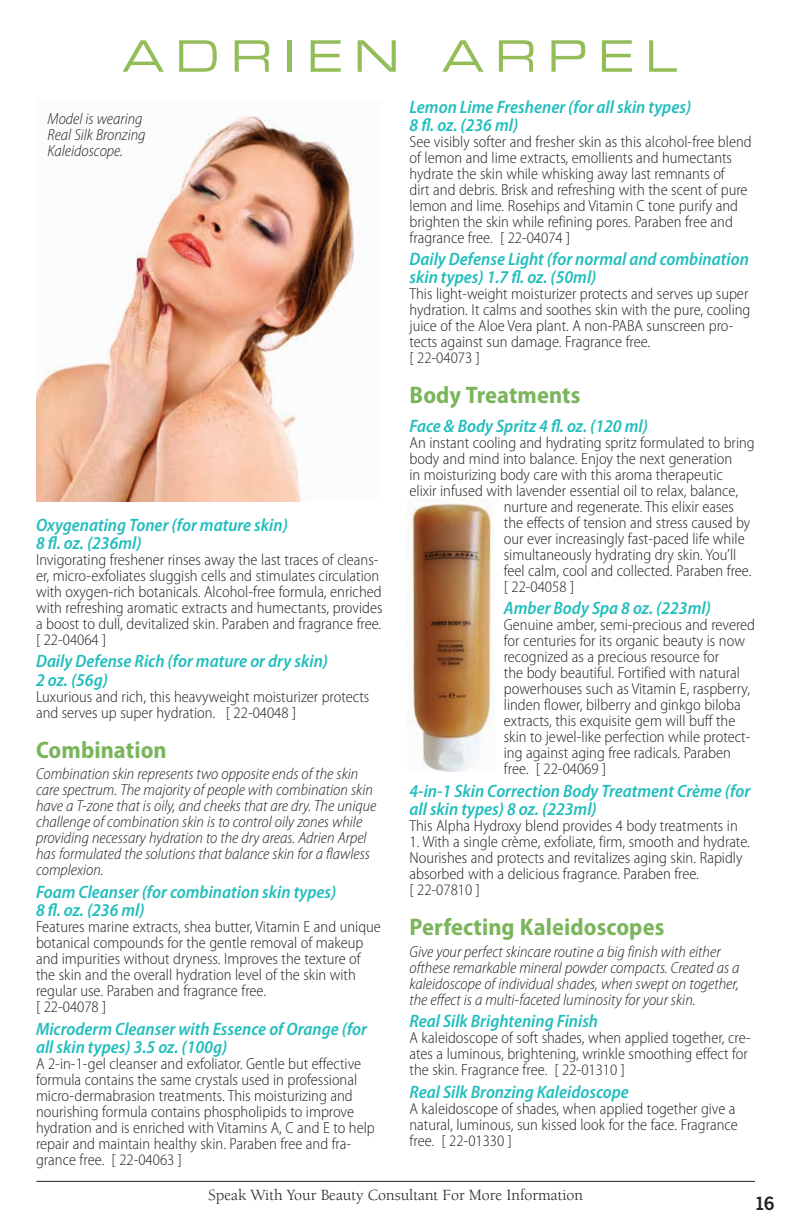
<style>
.page{position:relative;width:792px;height:1225px;background:#fff}
.page>*{position:absolute;margin:0;border:0;box-sizing:border-box;transform-origin:0 0}
.t1{font:700 semi-condensed 24px "Myriad Pro";letter-spacing:.005em;color:#7ab55b}
.t2{font:600 20px "News Got T";color:#231f20}
.t3{font:italic 600 semi-condensed 18px/18px "Myriad Pro";color:#21bdbd}
.t4{font:300 semi-condensed 16px/16px "Myriad Pro";color:#231f20}
.t5{font:italic 300 semi-condensed 16px/16px "Myriad Pro";color:#231f20}
.t6{font:16px "Berkeley";color:#231f20}
</style>
<div class="page">
<svg style="left:123px;top:40px;width:41px;height:32px"></svg>
<svg style="left:179px;top:40px;width:38px;height:32px"></svg>
<svg style="left:235px;top:40px;width:34px;height:32px"></svg>
<hr style="left:287px;top:40px;width:4px;height:32px;background:#93bd59">
<svg style="left:311px;top:40px;width:30px;height:32px"></svg>
<svg style="left:357px;top:40px;width:39px;height:32px"></svg>
<svg style="left:442px;top:40px;width:41px;height:32px"></svg>
<svg style="left:499px;top:40px;width:34px;height:32px"></svg>
<svg style="left:551px;top:40px;width:34px;height:32px"></svg>
<svg style="left:602px;top:40px;width:30px;height:32px"></svg>
<svg style="left:649px;top:40px;width:28px;height:32px"></svg>
<img style="left:36px;top:116px;width:319px;height:385px">
<img style="left:407px;top:498px;width:86px;height:273px">
<hr style="left:36px;top:1180px;width:719px;height:1px;background:#231f20">
<p class="t5" style="left:48px;top:111px;width:100px">Model is wearing<br>Real Silk Bronzing<br>Kaleidoscope.</p>
<p class="t3" style="left:36px;top:516px;width:253px">Oxygenating Toner (for mature skin)<br>8 fl. oz. (236ml)</p>
<p class="t4" style="left:36px;top:551px;width:348px">Invigorating freshener rinses away the last traces of cleans&shy;er, micro-exfoliates sluggish cells and stimulates circulation with oxygen-rich botanicals. Alcohol-free formula, enriched with refreshing aromatic extracts and humectants, provides a boost to dull, devitalized skin. Paraben and fragrance free. [ 22-04064 ]</p>
<p class="t3" style="left:36px;top:652px;width:293px">Daily Defense Rich (for mature or dry skin)<br>2 oz. (56g)</p>
<p class="t4" style="left:36px;top:688px;width:335px">Luxurious and rich, this heavyweight moisturizer protects and serves up super hydration. [ 22-04048 ]</p>
<h1 class="t1" style="left:36px;top:735px;width:132px">Combination</h1>
<p class="t5" style="left:36px;top:766px;width:342px">Combination skin represents two opposite ends of the skin care spectrum. The majority of people with combination skin have a T-zone that is oily, and cheeks that are dry. The unique challenge of combination skin is to control oily zones while providing necessary hydration to the dry areas. Adrien Arpel has formulated the solutions that balance skin for a flawless complexion.</p>
<p class="t3" style="left:36px;top:883px;width:302px">Foam Cleanser (for combination skin types)<br>8 fl. oz. (236 ml)</p>
<p class="t4" style="left:36px;top:918px;width:346px">Features marine extracts, shea butter, Vitamin E and unique botanical compounds for the gentle removal of makeup and impurities without dryness. Improves the texture of the skin and the overall hydration level of the skin with regular use. Paraben and fragrance free.<br>[ 22-04078 ]</p>
<p class="t3" style="left:36px;top:1019px;width:332px">Microderm Cleanser with Essence of Orange (for all skin types) 3.5 oz. (100g)</p>
<p class="t4" style="left:36px;top:1055px;width:340px">A 2-in-1-gel cleanser and exfoliator. Gentle but effective formula contains the same crystals used in professional micro-dermabrasion treatments. This moisturizing and nourishing formula contains phospholipids to improve hydration and is enriched with Vitamins A, C and E to help repair and maintain healthy skin. Paraben free and fra&shy;grance free. [ 22-04063 ]</p>
<p class="t3" style="left:409px;top:98px;width:283px">Lemon Lime Freshener (for all skin types)<br>8 fl. oz. (236 ml)</p>
<p class="t4" style="left:409px;top:134px;width:344px">See visibly softer and fresher skin as this alcohol-free blend of lemon and lime extracts, emollients and humectants hydrate the skin while whisking away last remnants of<br>dirt and debris. Brisk and refreshing with the scent of pure lemon and lime. Rosehips and Vitamin C tone purify and brighten the skin while refining pores. Paraben free and fragrance free. [ 22-04074 ]</p>
<p class="t3" style="left:409px;top:250px;width:341px">Daily Defense Light (for normal and combination skin types) 1.7 fl. oz. (50ml)</p>
<p class="t4" style="left:409px;top:286px;width:342px">This light-weight moisturizer protects and serves up super hydration. It calms and soothes skin with the pure, cooling juice of the Aloe Vera plant. A non-PABA sunscreen pro&shy;tects against sun damage. Fragrance free.<br>[ 22-04073 ]</p>
<h1 class="t1" style="left:409px;top:382px;width:172px">Body Treatments</h1>
<p class="t3" style="left:409px;top:417px;width:240px">Face &amp; Body Spritz 4 fl. oz. (120 ml)</p>
<p class="t4" style="left:409px;top:434px;width:347px">An instant cooling and hydrating spritz formulated to bring</p>
<p class="t4" style="left:409px;top:450px;width:324px">body and mind into balance. Enjoy the next generation</p>
<p class="t4" style="left:409px;top:466px;width:315px">in moisturizing body care with this aroma therapeutic</p>
<p class="t4" style="left:409px;top:482px;width:330px">elixir infused with lavender essential oil to relax, balance,</p>
<p class="t4" style="left:504px;top:498px;width:232px">nurture and regenerate. This elixir eases</p>
<p class="t4" style="left:504px;top:514px;width:248px">the effects of tension and stress caused by</p>
<p class="t4" style="left:504px;top:530px;width:242px">our ever increasingly fast-paced life while</p>
<p class="t4" style="left:504px;top:546px;width:234px">simultaneously hydrating dry skin. You’ll</p>
<p class="t4" style="left:504px;top:562px;width:249px">feel calm, cool and collected. Paraben free.</p>
<p class="t4" style="left:504px;top:578px;width:72px">[ 22-04058 ]</p>
<p class="t3" style="left:504px;top:599px;width:208px">Amber Body Spa 8 oz. (223ml)</p>
<p class="t4" style="left:504px;top:617px;width:253px">Genuine amber, semi-precious and revered for centuries for its organic beauty is now recognized as a precious resource for<br>the body beautiful. Fortified with natural powerhouses such as Vitamin E, raspberry, linden flower, bilberry and ginkgo biloba extracts, this exquisite gem will buff the skin to jewel-like perfection while protect&shy;ing against aging free radicals. Paraben free. [ 22-04069 ]</p>
<p class="t3" style="left:409px;top:782px;width:342px">4-in-1 Skin Correction Body Treatment Crème (for all skin types) 8 oz. (223ml)</p>
<p class="t4" style="left:409px;top:817px;width:330px">This Alpha Hydroxy blend provides 4 body treatments in</p>
<p class="t4" style="left:409px;top:833px;width:342px">1. With a single crème, exfoliate, firm, smooth and hydrate.<br>Nourishes and protects and revitalizes aging skin. Rapidly absorbed with a delicious fragrance. Paraben free.<br>[ 22-07810 ]</p>
<h1 class="t1" style="left:409px;top:913px;width:256px">Perfecting Kaleidoscopes</h1>
<p class="t5" style="left:409px;top:943px;width:331px">Give your perfect skincare routine a big finish with either ofthese remarkable mineral powder compacts. Created as a kaleidoscope of individual shades, when swept on together, the effect is a multi-faceted luminosity for your skin.</p>
<p class="t3" style="left:409px;top:1012px;width:190px">Real Silk Brightening Finish</p>
<p class="t4" style="left:409px;top:1030px;width:343px">A kaleidoscope of soft shades, when applied together, cre&shy;ates a luminous, brightening, wrinkle smoothing effect for the skin. Fragrance free. [ 22-01310 ]</p>
<p class="t3" style="left:409px;top:1082px;width:221px">Real Silk Bronzing Kaleidoscope</p>
<p class="t4" style="left:409px;top:1100px;width:330px">A kaleidoscope of shades, when applied together give a natural, luminous, sun kissed look for the face. Fragrance free. [ 22-01330 ]</p>
<p class="t6" style="left:208px;top:1185px;width:376px">Speak With Your Beauty Consultant For More Information</p>
<p class="t2" style="left:754px;top:1191px;width:22px">16</p>
</div>
